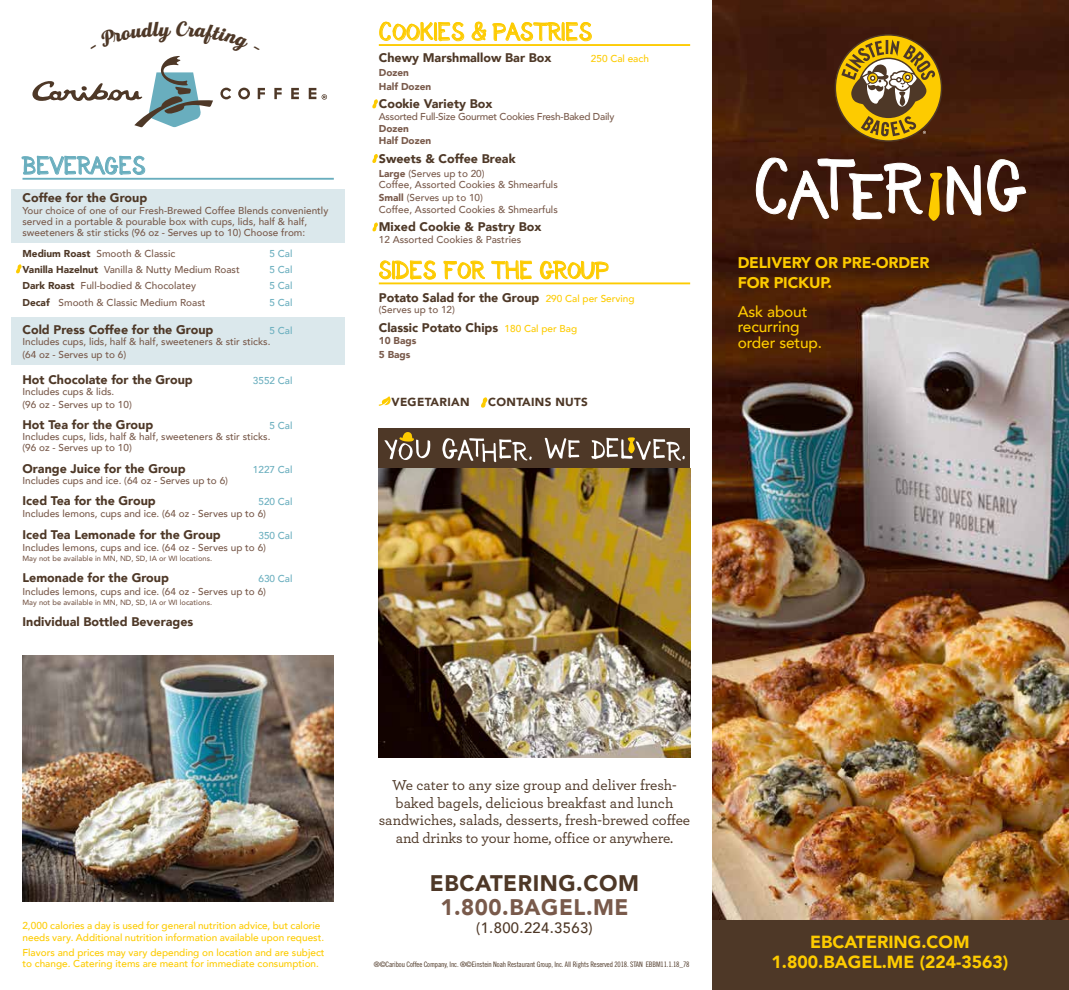
<style>
.page{position:relative;width:1069px;height:990px;background:#fff}
.page>*{position:absolute;margin:0;border:0;box-sizing:border-box;transform-origin:0 0}
.t1{font:65.62px "EBB Elmo Regular";color:#fff;scale:.95 1}
.t2{font:22.5px "EBB Elmo Regular";letter-spacing:.01em;color:#fdcb00}
.t3{font:900 22.5px "Avenir";letter-spacing:.025em;color:#4e3827}
.t4{font:900 22.5px "Avenir";letter-spacing:.025em;color:#795a4b}
.t5{font:22.5px "EBB Elmo Regular";letter-spacing:.01em;color:#69aebe}
.t6{font:900 17.5px/20px "Avenir";color:#fdcb00;text-align:center}
.t7{font:900 15.5px/19.9px "Avenir";letter-spacing:-.01em;color:#fdcb00}
.t8{font:500 15.5px/15.5px "Avenir";letter-spacing:-.01em;color:#fdcb00}
.t9{font:500 15px/17.5px "Archer";letter-spacing:-.01em;color:#4e3827;text-align:center}
.t10{font:500 15px "Avenir";letter-spacing:.025em;color:#4e3827}
.t11{font:900 12.5px "Avenir";color:#4e3827}
.t12{font:900 11.62px "Avenir";letter-spacing:.025em;color:#4e3827}
.t13{font:500 10px/11.2px "Avenir";color:#795a4b}
.t14{font:500 10px/12px "Avenir";color:#fdcb00}
.t15{font:500 10px "Avenir";color:#69aebe}
.t16{font:500 10px "Avenir";letter-spacing:-.025em;color:#795a4b}
.t17{font:900 10px/13.6px "Avenir";color:#795a4b}
.t18{font:7.5px "Trade Gothic Cond Eighteen";letter-spacing:-.02em;color:#4e3827}
.t19{font:500 7.5px "Avenir";color:#795a4b}
.s1{font-weight:900;color:#4e3827}
.s2{font-weight:900}
.s3{font-weight:500;font-size:10px;color:#fdcb00}
.s4{font-size:68.75px}
.s5{font-size:66.25px}
</style>
<div class="page">
<img style="left:712px;top:0;width:357px;height:921px">
<div style="left:12px;top:189px;width:333px;height:53px;background:#dbe8ec"></div>
<div style="left:12px;top:317px;width:333px;height:48px;background:#dbe8ec"></div>
<hr style="left:379px;top:44px;width:311px;height:2px;background:#fdcb00">
<hr style="left:379px;top:282px;width:311px;height:2px;background:#fdcb00">
<svg style="left:379px;top:21px;width:85px;height:24px"></svg>
<svg style="left:472px;top:22px;width:14px;height:19px"></svg>
<svg style="left:493px;top:22px;width:98px;height:19px"></svg>
<svg style="left:379px;top:260px;width:56px;height:19px"></svg>
<svg style="left:444px;top:261px;width:41px;height:18px"></svg>
<svg style="left:491px;top:260px;width:41px;height:25px"></svg>
<svg style="left:540px;top:260px;width:68px;height:25px"></svg>
<svg style="left:372px;top:99px;width:6px;height:10px"></svg>
<svg style="left:372px;top:154px;width:6px;height:9px"></svg>
<svg style="left:372px;top:222px;width:6px;height:10px"></svg>
<hr style="left:22px;top:178px;width:312px;height:2px;background:#69aebe">
<svg style="left:22px;top:155px;width:123px;height:25px"></svg>
<svg style="left:16px;top:264px;width:6px;height:10px"></svg>
<svg style="left:379px;top:396px;width:12px;height:10px"></svg>
<svg style="left:481px;top:397px;width:7px;height:11px"></svg>
<svg style="left:274px;top:88px;width:8px;height:11px"></svg>
<svg style="left:291px;top:88px;width:8px;height:11px"></svg>
<svg style="left:309px;top:88px;width:7px;height:11px"></svg>
<svg style="left:322px;top:94px;width:5px;height:6px"></svg>
<img style="left:22px;top:655px;width:312px;height:246px">
<svg style="left:834px;top:34px;width:108px;height:108px;background:#9d7a24"></svg>
<svg style="left:987px;top:158px;width:39px;height:55px;background:#543325"></svg>
<svg style="left:755px;top:157px;width:226px;height:64px;background:#5a3520"></svg>
<div style="left:379px;top:429px;width:311px;height:39px;background:#4e3827"></div>
<svg style="left:384px;top:432px;width:46px;height:28px"></svg>
<svg style="left:442px;top:438px;width:90px;height:24px"></svg>
<svg style="left:545px;top:438px;width:35px;height:21px"></svg>
<svg style="left:591px;top:437px;width:94px;height:24px"></svg>
<img style="left:379px;top:468px;width:311px;height:290px">
<div style="left:712px;top:921px;width:357px;height:69px;background:#4e3827"></div>
<svg style="left:32px;top:56px;width:233px;height:71px"></svg>
<h2 class="t5" style="left:22px;top:154px;width:125px">BEVERAGES</h2>
<p class="t11" style="left:22px;top:187px;width:126px">Coffee for the Group</p>
<p class="t13" style="left:22px;top:204px;width:307px">Your choice of one of our Fresh-Brewed Coffee Blends conveniently served in a portable &amp; pourable box with cups, lids, half &amp; half, sweeteners &amp; stir sticks (96 oz - Serves up to 10) Choose from:</p>
<p class="t13" style="left:22px;top:248px;width:154px"><span class="s1">Medium Roast</span> Smooth &amp; Classic</p>
<p class="t15" style="left:270px;top:245px;width:24px">5 Cal</p>
<p class="t13" style="left:23px;top:264px;width:219px"><span class="s1">Vanilla Hazelnut</span> Vanilla &amp; Nutty Medium Roast</p>
<p class="t15" style="left:270px;top:261px;width:24px">5 Cal</p>
<p class="t13" style="left:23px;top:280px;width:175px"><span class="s1">Dark Roast</span> Full-bodied &amp; Chocolatey</p>
<p class="t15" style="left:270px;top:277px;width:24px">5 Cal</p>
<p class="t13" style="left:23px;top:296px;width:184px"><span class="s1">Decaf</span> Smooth &amp; Classic Medium Roast</p>
<p class="t15" style="left:270px;top:293px;width:24px">5 Cal</p>
<p class="t11" style="left:22px;top:319px;width:192px">Cold Press Coffee for the Group</p>
<p class="t15" style="left:270px;top:322px;width:24px">5 Cal</p>
<p class="t13" style="left:23px;top:335px;width:249px;line-height:12.5px">Includes cups, lids, half &amp; half, sweeteners &amp; stir sticks. (64 oz - Serves up to 6)</p>
<p class="t11" style="left:22px;top:369px;width:172px">Hot Chocolate for the Group</p>
<p class="t15" style="left:253px;top:372px;width:41px">3552 Cal</p>
<p class="t13" style="left:23px;top:385px;width:111px;line-height:12.5px">Includes cups &amp; lids.<br>(96 oz - Serves up to 10)</p>
<p class="t11" style="left:22px;top:414px;width:132px">Hot Tea for the Group</p>
<p class="t15" style="left:270px;top:417px;width:24px">5 Cal</p>
<p class="t13" style="left:23px;top:431px;width:249px">Includes cups, lids, half &amp; half, sweeteners &amp; stir sticks. (96 oz - Serves up to 10)</p>
<p class="t11" style="left:22px;top:458px;width:165px">Orange Juice for the Group</p>
<p class="t15" style="left:253px;top:460px;width:41px">1227 Cal</p>
<p class="t13" style="left:23px;top:474px;width:207px">Includes cups and ice. (64 oz - Serves up to 6)</p>
<p class="t11" style="left:22px;top:490px;width:135px">Iced Tea for the Group</p>
<p class="t15" style="left:258px;top:493px;width:36px">520 Cal</p>
<p class="t13" style="left:23px;top:508px;width:245px">Includes lemons, cups and ice. (64 oz - Serves up to 6)</p>
<p class="t11" style="left:22px;top:524px;width:200px">Iced Tea Lemonade for the Group</p>
<p class="t15" style="left:258px;top:526px;width:36px">350 Cal</p>
<p class="t13" style="left:23px;top:541px;width:245px">Includes lemons, cups and ice. (64 oz - Serves up to 6)</p>
<p class="t19" style="left:22px;top:552px;width:191px">May not be available in MN, ND, SD, IA or WI locations.</p>
<p class="t11" style="left:22px;top:567px;width:148px">Lemonade for the Group</p>
<p class="t15" style="left:258px;top:570px;width:36px">630 Cal</p>
<p class="t13" style="left:23px;top:585px;width:245px">Includes lemons, cups and ice. (64 oz - Serves up to 6)</p>
<p class="t19" style="left:22px;top:596px;width:191px">May not be available in MN, ND, SD, IA or WI locations.</p>
<p class="t11" style="left:22px;top:611px;width:172px">Individual Bottled Beverages</p>
<h2 class="t2" style="left:379px;top:20px;width:215px">COOKIES &amp; PASTRIES</h2>
<p class="t11" style="left:379px;top:47px;width:174px">Chewy Marshmallow Bar Box</p>
<p class="t14" style="left:591px;top:52px;width:60px">250 Cal each</p>
<p class="t17" style="left:379px;top:66px;width:54px">Dozen<br>Half Dozen</p>
<p class="t11" style="left:379px;top:93px;width:115px">Cookie Variety Box</p>
<p class="t16" style="left:379px;top:107px;width:237px">Assorted Full-Size Gourmet Cookies Fresh-Baked Daily</p>
<p class="t17" style="left:379px;top:122px;width:54px;line-height:12.4px">Dozen<br>Half Dozen</p>
<p class="t11" style="left:379px;top:148px;width:138px">Sweets &amp; Coffee Break</p>
<p class="t13" style="left:379px;top:167px;width:180px"><span class="s2">Large</span> (Serves up to 20)<br>Coffee, Assorted Cookies &amp; Shmearfuls</p>
<p class="t13" style="left:379px;top:192px;width:180px"><span class="s2">Small</span> (Serves up to 10)<br>Coffee, Assorted Cookies &amp; Shmearfuls</p>
<p class="t11" style="left:379px;top:216px;width:164px">Mixed Cookie &amp; Pastry Box</p>
<p class="t13" style="left:379px;top:233px;width:144px">12 Assorted Cookies &amp; Pastries</p>
<h2 class="t2" style="left:379px;top:258px;width:231px">SIDES FOR THE GROUP</h2>
<p class="t11" style="left:379px;top:287px;width:257px">Potato Salad for the Group <span class="s3">290 Cal per Serving</span></p>
<p class="t13" style="left:379px;top:304px;width:78px">(Serves up to 12)</p>
<p class="t11" style="left:379px;top:317px;width:200px">Classic Potato Chips <span class="s3">180 Cal per Bag</span></p>
<p class="t17" style="left:379px;top:334px;width:39px">10 Bags<br>5 Bags</p>
<p class="t12" style="left:391px;top:392px;width:80px">VEGETARIAN</p>
<p class="t12" style="left:488px;top:392px;width:101px">CONTAINS NUTS</p>
<h1 class="t1" style="left:754px;top:154px;width:286px"><span class="s4">C</span><sub>A</sub>T<sub>E</sub>R N<span class="s5">G</span></h1>
<h3 class="t7" style="left:738px;top:253px;width:193px">DELIVERY OR PRE-ORDER<br>FOR PICKUP.</h3>
<h3 class="t8" style="left:738px;top:303px;width:86px">Ask about recurring order setup.</h3>
<p class="t14" style="left:22px;top:919px;width:303px">2,000 calories a day is used for general nutrition advice, but calorie needs vary. Additional nutrition information available upon request.</p>
<p class="t14" style="left:22px;top:946px;width:303px;line-height:11.2px">Flavors and prices may vary depending on location and are subject to change. Catering items are meant for immediate consumption.</p>
<h3 class="t9" style="left:379px;top:776px;width:313px">We cater to any size group and deliver fresh&shy;baked bagels, delicious breakfast and lunch sandwiches, salads, desserts, fresh-brewed coffee and drinks to your home, office or anywhere.</h3>
<h2 class="t3" style="left:430px;top:864px;width:211px">EBCATERING.COM</h2>
<h2 class="t4" style="left:440px;top:887px;width:190px">1.800.BAGEL.ME</h2>
<h3 class="t10" style="left:476px;top:915px;width:118px">(1.800.224.3563)</h3>
<p class="t18" style="left:374px;top:960px;width:317px">®©Caribou Coffee Company, Inc. ®©Einstein Noah Restaurant Group, Inc. All Rights Reserved 2018. STAN EBBM11.1.18_78</p>
<h3 class="t6" style="left:771px;top:932px;width:238px">EBCATERING.COM<br>1.800.BAGEL.ME (224-3563)</h3>
</div>
